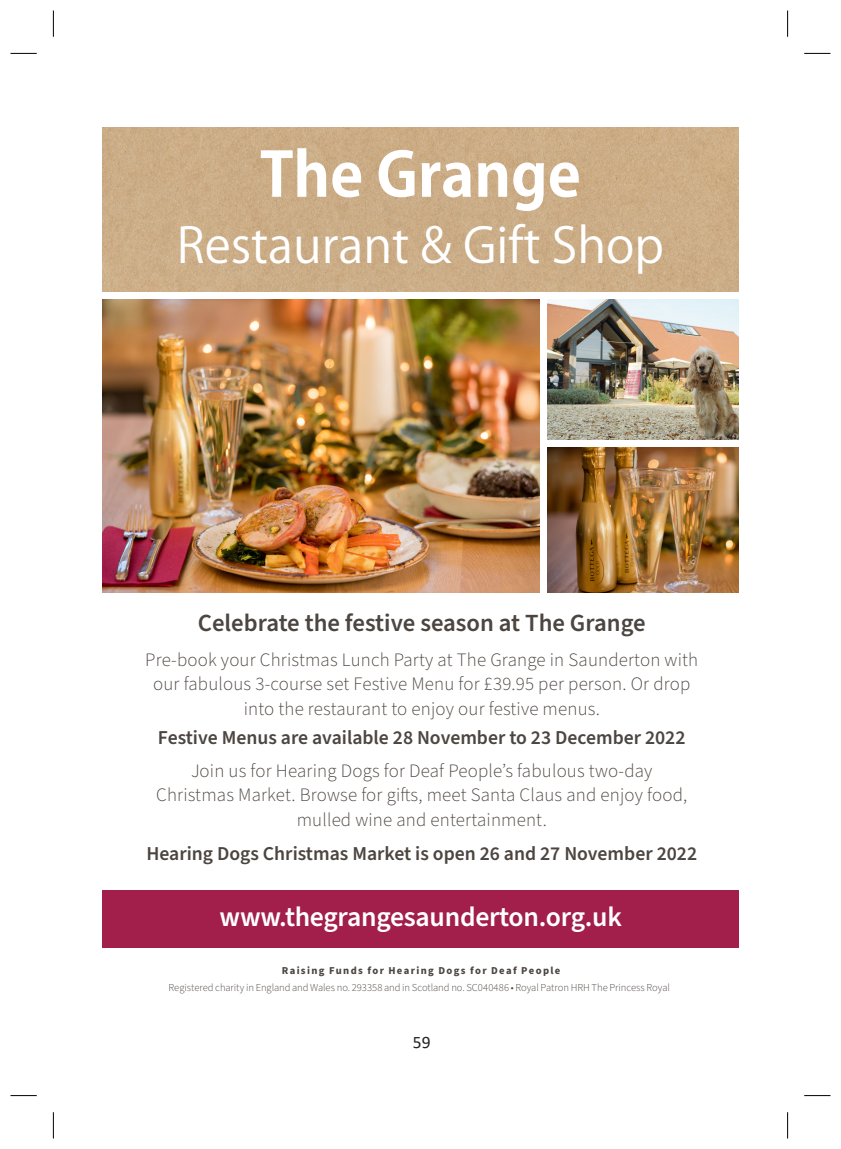
<style>
.page{position:relative;width:841px;height:1149px;background:#fff}
.page>*{position:absolute;margin:0;border:0;box-sizing:border-box;transform-origin:0 0}
.t1{font:700 60.38px "Koz Go Pr 6 N";color:#fff}
.t2{font:48.3px "Koz Go Pr 6 N";color:#fff}
.t3{font:600 27.65px "Source Sans Pro";letter-spacing:-.01em;color:#fff}
.t4{font:600 24.68px "Source Sans Pro";color:#4c4540}
.t5{font:600 19.6px "Source Sans Pro";color:#4c4540}
.t6{font:300 18.9px/24.2px "Source Sans Pro";letter-spacing:.01em;color:#4c4540;text-align:center}
.t7{font:17.5px "Calibri";color:#231f20}
.t8{font:300 10.67px "Source Sans Pro";letter-spacing:-.005em;color:#4c4540}
.t9{font:700 10.67px "Source Sans Pro";letter-spacing:.13em;color:#4c4540}
</style>
<div class="page">
<img style="left:103px;top:128px;width:635px;height:164px">
<img style="left:103px;top:299px;width:437px;height:294px">
<div style="left:103px;top:890px;width:635px;height:57px;background:#a21e4b"></div>
<img style="left:547px;top:299px;width:191px;height:141px">
<img style="left:547px;top:447px;width:191px;height:146px">
<svg style="left:10px;top:53px;width:27px;height:1px"></svg>
<svg style="left:53px;top:10px;width:1px;height:27px"></svg>
<svg style="left:787px;top:10px;width:1px;height:27px"></svg>
<svg style="left:804px;top:53px;width:26px;height:1px"></svg>
<svg style="left:10px;top:1095px;width:27px;height:1px"></svg>
<svg style="left:53px;top:1112px;width:1px;height:26px"></svg>
<svg style="left:804px;top:1095px;width:26px;height:1px"></svg>
<svg style="left:787px;top:1112px;width:1px;height:26px"></svg>
<h1 class="t1" style="left:260px;top:141px;width:322px">The Grange</h1>
<h2 class="t2" style="left:177px;top:218px;width:489px">Restaurant &amp; Gift Shop</h2>
<h3 class="t4" style="left:198px;top:606px;width:449px">Celebrate the festive season at The Grange</h3>
<p class="t6" style="left:145px;top:648px;width:554px">Pre-book your Christmas Lunch Party at The Grange in Saunderton with our fabulous 3-course set Festive Menu for £39.95 per person. Or drop into the restaurant to enjoy our festive menus.</p>
<p class="t5" style="left:158px;top:725px;width:529px">Festive Menus are available 28 November to 23 December 2022</p>
<p class="t6" style="left:156px;top:759px;width:533px">Join us for Hearing Dogs for Deaf People’s fabulous two-day<br>Christmas Market. Browse for gifts, meet Santa Claus and enjoy food, mulled wine and entertainment.</p>
<p class="t5" style="left:146px;top:840px;width:552px">Hearing Dogs Christmas Market is open 26 and 27 November 2022</p>
<h3 class="t3" style="left:220px;top:898px;width:404px">www.thegrangesaunderton.org.uk</h3>
<p class="t9" style="left:282px;top:963px;width:280px">Raising Funds for Hearing Dogs for Deaf People</p>
<p class="t8" style="left:169px;top:980px;width:503px">Registered charity in England and Wales no. 293358 and in Scotland no. SC040486 • Royal Patron HRH The Princess Royal</p>
<p class="t7" style="left:413px;top:1034px;width:19px">59</p>
</div>
